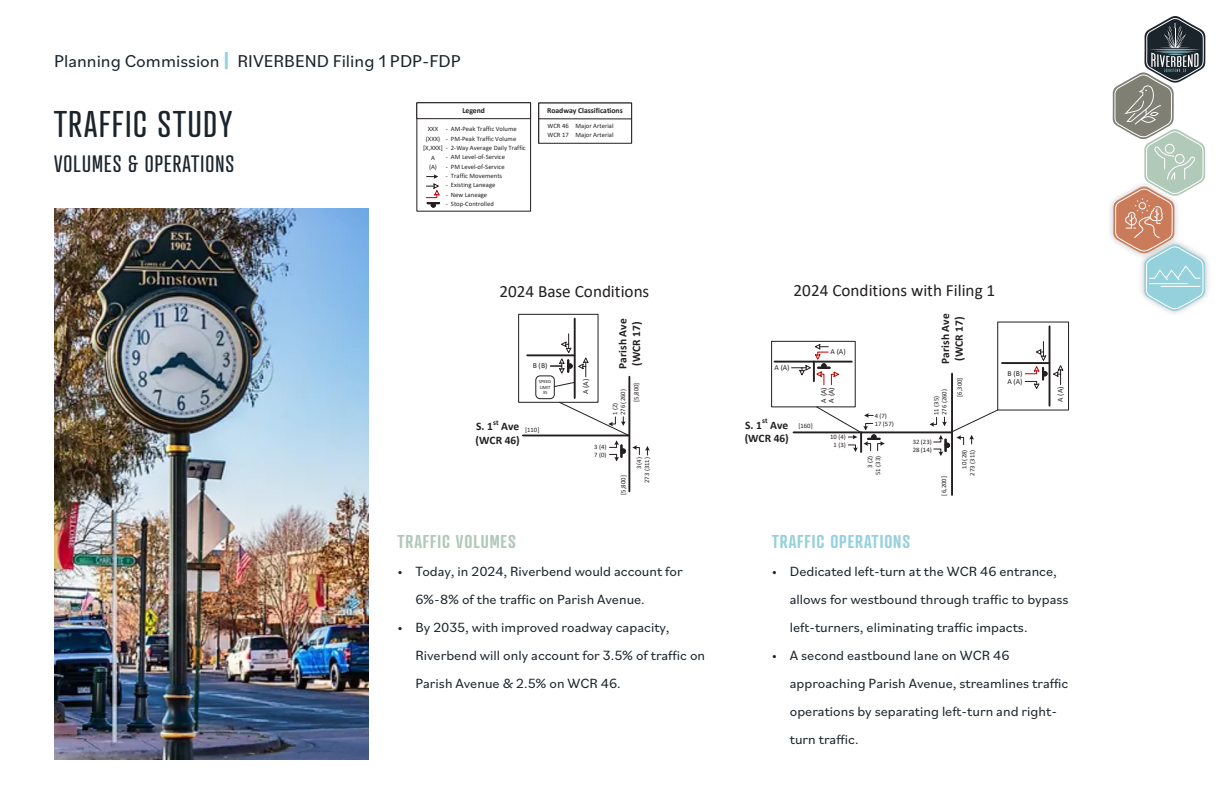
<style>
.page{position:relative;width:1224px;height:792px;background:#fff}
.page>*{position:absolute;margin:0;border:0;box-sizing:border-box;transform-origin:0 0}
.t1{font:36px "Atrament";letter-spacing:.05em;color:#1b242b}
.t2{font:33.4px "Calibri";color:#231f20}
.t3{font:23px "Atrament";letter-spacing:.05em;color:#1b242b}
.t4{font:18px "Bilo";color:#1b242b}
.t5{font:600 18px "Atrament";letter-spacing:.05em;color:#95d1dd}
.t6{font:600 18px "Atrament";letter-spacing:.05em;color:#b1c9b9}
.t7{font:17.2px "Calibri";color:#231f20}
.t8{font:15.2px "Calibri";color:#231f20}
.t9{font:14px/28px "Bilo";color:#1b242b}
.t10{font:700 11.4px/13.7px "Calibri";color:#231f20}
.t11{font:7.7px/7.6px "Calibri";color:#231f20}
.t12{font:700 7.7px "Calibri";color:#231f20}
.t13{font:700 7.4px "Calibri";color:#231f20}
.t14{font:6.7px "Calibri";color:#231f20}
.t15{font:6.6px/8px "Calibri";letter-spacing:.005em;color:#231f20}
.t16{font:4.8px/5.7px "Calibri";letter-spacing:-.005em;color:#231f20;text-align:center}
.s1{font-weight:800;font-size:19.8px;color:#95d1dd}
</style>
<div class="page">
<div style="left:1107px;top:180px;width:74px;height:79px;background:#231f20;opacity:.25"></div>
<div style="left:1138px;top:238px;width:74px;height:79px;background:#231f20;opacity:.25"></div>
<svg style="left:1113px;top:16px;width:93px;height:297px"></svg>
<hr style="left:1149px;top:283px;width:38px;height:1px;background:#fff">
<hr style="left:1161px;top:286px;width:39px;height:1px;background:#fff">
<svg style="left:416px;top:102px;width:653px;height:394px"></svg>
<svg style="left:756px;top:363px;width:7px;height:5px"></svg>
<hr style="left:628px;top:377px;width:2px;height:114px;background:#231f20">
<hr style="left:523px;top:435px;width:106px;height:1px;background:#231f20">
<hr style="left:574px;top:319px;width:2px;height:79px;background:#231f20">
<hr style="left:527px;top:354px;width:47px;height:2px;background:#231f20">
<div style="left:536px;top:376px;width:18px;height:23px;background:#fff;border-radius:4px"></div>
<div style="left:536px;top:376px;width:18px;height:23px;border:1px solid #231f20;border-radius:4px"></div>
<svg style="left:549px;top:333px;width:41px;height:54px"></svg>
<div style="left:518px;top:314px;width:80px;height:89px;border:1px solid #231f20"></div>
<svg style="left:558px;top:401px;width:92px;height:61px"></svg>
<hr style="left:951px;top:374px;width:2px;height:121px;background:#231f20">
<hr style="left:794px;top:431px;width:158px;height:2px;background:#231f20">
<hr style="left:1049px;top:326px;width:1px;height:80px;background:#231f20">
<hr style="left:1002px;top:362px;width:47px;height:2px;background:#231f20">
<svg style="left:1024px;top:341px;width:41px;height:50px"></svg>
<div style="left:997px;top:322px;width:72px;height:88px;border:1px solid #231f20"></div>
<hr style="left:775px;top:361px;width:77px;height:2px;background:#231f20">
<svg style="left:791px;top:343px;width:50px;height:43px"></svg>
<div style="left:771px;top:341px;width:85px;height:66px;border:1px solid #231f20"></div>
<svg style="left:816px;top:406px;width:69px;height:46px"></svg>
<svg style="left:425px;top:174px;width:16px;height:33px"></svg>
<svg style="left:929px;top:409px;width:70px;height:47px"></svg>
<div style="left:950px;top:135px;width:41px;height:11px;background:#fff"></div>
<div style="left:991px;top:135px;width:85px;height:11px;background:#fff"></div>
<hr style="left:950px;top:134px;width:41px;height:1px;background:#231f20">
<hr style="left:992px;top:134px;width:84px;height:1px;background:#231f20">
<hr style="left:950px;top:146px;width:41px;height:1px;background:#231f20">
<hr style="left:992px;top:146px;width:84px;height:1px;background:#231f20">
<hr style="left:950px;top:158px;width:41px;height:1px;background:#231f20">
<hr style="left:992px;top:158px;width:84px;height:1px;background:#231f20">
<hr style="left:950px;top:170px;width:41px;height:1px;background:#231f20">
<hr style="left:992px;top:170px;width:84px;height:1px;background:#231f20">
<hr style="left:950px;top:181px;width:41px;height:1px;background:#231f20">
<hr style="left:992px;top:181px;width:84px;height:1px;background:#231f20">
<hr style="left:950px;top:193px;width:41px;height:1px;background:#231f20">
<hr style="left:992px;top:193px;width:84px;height:1px;background:#231f20">
<hr style="left:950px;top:204px;width:41px;height:1px;background:#231f20">
<hr style="left:992px;top:204px;width:84px;height:1px;background:#231f20">
<svg style="left:950px;top:134px;width:1px;height:82px"></svg>
<hr style="left:950px;top:216px;width:41px;height:1px;background:#231f20">
<svg style="left:991px;top:134px;width:2px;height:83px"></svg>
<hr style="left:992px;top:216px;width:84px;height:1px;background:#231f20">
<img style="left:54px;top:209px;width:315px;height:551px">
<p class="t4" style="left:54px;top:48px;width:408px">Planning Commission <span class="s1">|</span> RIVERBEND Filing 1 PDP-FDP</p>
<p class="t1" style="left:54px;top:102px;width:180px">TRAFFIC STUDY</p>
<p class="t3" style="left:54px;top:150px;width:182px">VOLUMES &amp; OPERATIONS</p>
<p class="t12" style="left:462px;top:105px;width:24px">Legend</p>
<p class="t15" style="left:446px;top:125px;width:72px">- AM-Peak Traffic Volume</p>
<p class="t15" style="left:446px;top:134px;width:72px">- PM-Peak Traffic Volume</p>
<p class="t15" style="left:446px;top:144px;width:81px">- 2-Way Average Daily Traffic</p>
<p class="t15" style="left:446px;top:153px;width:61px">- AM Level-of-Service</p>
<p class="t14" style="left:446px;top:162px;width:60px">- PM Level-of-Service</p>
<p class="t15" style="left:446px;top:172px;width:58px">- Traffic Movements</p>
<p class="t15" style="left:446px;top:181px;width:51px">- Existing Laneage</p>
<p class="t15" style="left:446px;top:190px;width:43px">- New Laneage</p>
<p class="t15" style="left:446px;top:200px;width:49px">- Stop-Controlled</p>
<p class="t15" style="left:423px;top:124px;width:21px;line-height:9.3px;text-align:center">XXX (XXX) [X,XXX]<br>A<br>(A)</p>
<p class="t12" style="left:547px;top:105px;width:77px">Roadway Classifications</p>
<p class="t15" style="left:575px;top:121px;width:40px;line-height:9.3px">Major Arterial<br>Major Arterial</p>
<p class="t15" style="left:547px;top:121px;width:23px;line-height:9.4px">WCR 46<br>WCR 17</p>
<p class="t7" style="left:499px;top:280px;width:151px">2024 Base Conditions</p>
<p class="t11" style="left:533px;top:362px;width:16px">B (B)</p>
<p class="t16" style="left:539px;top:378px;width:14px">SPEED<br>LIMIT<br>35</p>
<p class="t13" style="left:493px;top:417px;width:7px">st</p>
<p class="t10" style="left:476px;top:419px;width:46px;text-align:right">Ave (WCR 46)</p>
<p class="t10" style="left:476px;top:419px;width:18px">S. 1</p>
<p class="t15" style="left:525px;top:426px;width:16px">[110]</p>
<p class="t10" style="left:616px;top:369px;width:52px;rotate:-90deg">Parish Ave (WCR 17)</p>
<p class="t11" style="left:581px;top:394px;width:17px;rotate:-90deg">A (A)</p>
<p class="t15" style="left:632px;top:402px;width:21px;rotate:-90deg">[5,800]</p>
<p class="t15" style="left:611px;top:415px;width:27px;rotate:-90deg">1 (2)<br>276 (260)</p>
<p class="t15" style="left:594px;top:442px;width:14px">3 (4)<br>7 (0)</p>
<p class="t15" style="left:619px;top:495px;width:21px;rotate:-90deg">[5,800]</p>
<p class="t15" style="left:635px;top:483px;width:27px;text-align:right;rotate:-90deg">3 (4)<br>273 (311)</p>
<p class="t7" style="left:794px;top:279px;width:203px">2024 Conditions with Filing 1</p>
<p class="t11" style="left:775px;top:364px;width:17px">A (A)</p>
<p class="t13" style="left:762px;top:415px;width:7px">st</p>
<p class="t10" style="left:745px;top:418px;width:46px;text-align:right">Ave (WCR 46)</p>
<p class="t15" style="left:798px;top:422px;width:16px">[160]</p>
<p class="t10" style="left:745px;top:418px;width:18px">S. 1</p>
<p class="t11" style="left:831px;top:348px;width:17px">A (A)</p>
<p class="t10" style="left:938px;top:364px;width:52px;rotate:-90deg">Parish Ave (WCR 17)</p>
<p class="t11" style="left:1008px;top:369px;width:16px">B (B)</p>
<p class="t15" style="left:955px;top:397px;width:21px;rotate:-90deg">[6,300]</p>
<p class="t11" style="left:1007px;top:378px;width:17px">A (A)</p>
<p class="t11" style="left:820px;top:403px;width:17px;rotate:-90deg">A (A)<br>A (A)</p>
<p class="t11" style="left:1056px;top:402px;width:17px;rotate:-90deg">A (A)</p>
<p class="t15" style="left:932px;top:415px;width:27px;rotate:-90deg">11 (35)<br>276 (260)</p>
<p class="t15" style="left:875px;top:411px;width:21px">4 (7)<br>17 (57)</p>
<p class="t15" style="left:830px;top:433px;width:17px;text-align:center">10 (4)<br>1 (3)</p>
<p class="t15" style="left:866px;top:475px;width:21px;text-align:right;rotate:-90deg">3 (2)<br>51 (33)</p>
<p class="t15" style="left:913px;top:437px;width:21px">32 (23)</p>
<p class="t14" style="left:913px;top:445px;width:21px">28 (14)</p>
<p class="t15" style="left:940px;top:496px;width:21px;rotate:-90deg">[6,200]</p>
<p class="t15" style="left:960px;top:476px;width:27px;text-align:right;rotate:-90deg">10 (28)<br>273 (311)</p>
<p class="t6" style="left:397px;top:530px;width:120px">TRAFFIC VOLUMES</p>
<p class="t9" style="left:415px;top:557px;width:269px;text-indent:-18px">• Today, in 2024, Riverbend would account for<br>6%-8% of the traffic on Parish Avenue.</p>
<p class="t9" style="left:415px;top:613px;width:291px;text-indent:-18px">• By 2035, with improved roadway capacity,<br>Riverbend will only account for 3.5% of traffic on<br>Parish Avenue &amp; 2.5% on WCR 46.</p>
<p class="t5" style="left:772px;top:530px;width:140px">TRAFFIC OPERATIONS</p>
<p class="t9" style="left:790px;top:557px;width:280px;text-indent:-18px">• Dedicated left-turn at the WCR 46 entrance, allows for westbound through traffic to bypass left-turners, eliminating traffic impacts.</p>
<p class="t9" style="left:790px;top:641px;width:280px;text-indent:-18px">• A second eastbound lane on WCR 46 approaching Parish Avenue, streamlines traffic operations by separating left-turn and right&shy;turn traffic.</p>
<p class="t2" style="left:426px;top:599px;width:23px">N</p>
<p class="t8" style="left:789px;top:618px;width:148px">2024 Traffic Operations</p>
</div>
